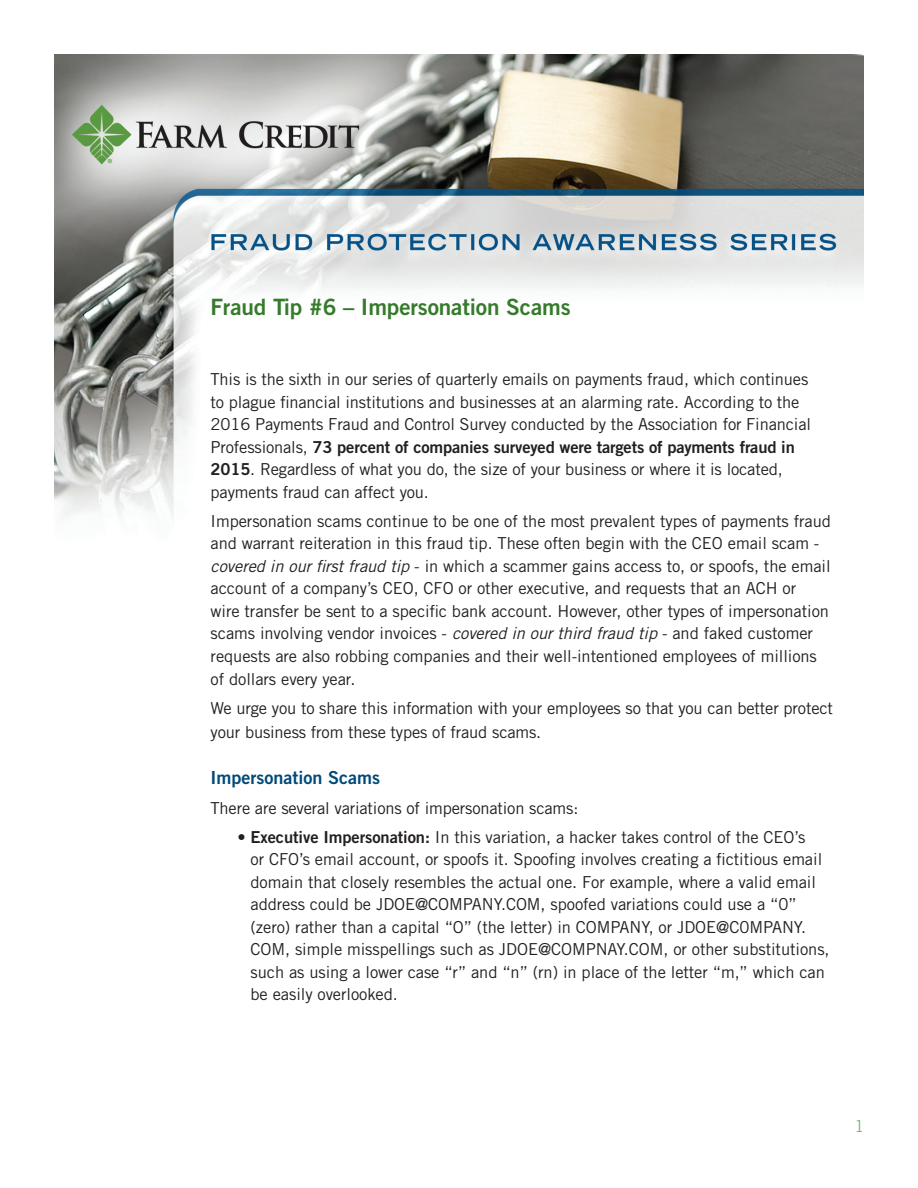
<style>
.page{position:relative;width:918px;height:1188px;background:#fff}
.page>*{position:absolute;margin:0;border:0;box-sizing:border-box;transform-origin:0 0}
.t1{font:22.5px "Trade Gothic Bold Two";letter-spacing:-.005em;color:#357b2b}
.t2{font:18px "Trade Gothic Bold Two";color:#004978}
.t3{font:16.5px/22.5px "Trade Gothic";letter-spacing:-.005em;color:#231f20}
.t4{font:16.5px "Trade Gothic Bold Two";letter-spacing:-.01em;color:#231f20}
.t5{font:300 16.5px "Trade Gothic";color:#63b461}
.s1{font-family:"Trade Gothic"}
.s2{font-family:"Trade Gothic Bold Two"}
.s3{font-style:italic}
</style>
<div class="page">
<img style="left:54px;top:54px;width:810px;height:464px">
<h1 class="t1" style="left:211px;top:293px;width:362px">Fraud Tip #6 – Impersonation Scams</h1>
<p class="t3" style="left:211px;top:368px;width:602px">This is the sixth in our series of quarterly emails on payments fraud, which continues to plague financial institutions and businesses at an alarming rate. According to the<br>2016 Payments Fraud and Control Survey conducted by the Association for Financial</p>
<p class="t4" style="left:211px;top:437px;width:586px"><span class="s1">Professionals,</span> 73 percent of companies surveyed were targets of payments fraud in</p>
<p class="t3" style="left:211px;top:458px;width:574px"><span class="s2">2015</span>. Regardless of what you do, the size of your business or where it is located, payments fraud can affect you.</p>
<p class="t3" style="left:211px;top:510px;width:622px">Impersonation scams continue to be one of the most prevalent types of payments fraud and warrant reiteration in this fraud tip. These often begin with the CEO email scam - <span class="s3">covered in our first fraud tip</span> - in which a scammer gains access to, or spoofs, the email account of a company’s CEO, CFO or other executive, and requests that an ACH or<br>wire transfer be sent to a specific bank account. However, other types of impersonation scams involving vendor invoices - <span class="s3">covered in our third fraud tip</span> - and faked customer requests are also robbing companies and their well-intentioned employees of millions of dollars every year.</p>
<p class="t3" style="left:211px;top:696px;width:624px;line-height:24px">We urge you to share this information with your employees so that you can better protect your business from these types of fraud scams.</p>
<p class="t2" style="left:211px;top:767px;width:171px">Impersonation Scams</p>
<p class="t3" style="left:211px;top:796px;width:369px">There are several variations of impersonation scams:</p>
<p class="t3" style="left:251px;top:826px;width:581px;text-indent:-13px">• <span class="s2">Executive Impersonation:</span> In this variation, a hacker takes control of the CEO’s<br>or CFO’s email account, or spoofs it. Spoofing involves creating a fictitious email domain that closely resembles the actual one. For example, where a valid email address could be JDOE@COMPANY.COM, spoofed variations could use a “0” (zero) rather than a capital “O” (the letter) in COMPANY, or JDOE@C0MPANY.<br>COM, simple misspellings such as JDOE@COMPNAY.COM, or other substitutions, such as using a lower case “r” and “n” (rn) in place of the letter “m,” which can be easily overlooked.</p>
<p class="t5" style="left:855px;top:1116px;width:11px">1</p>
</div>
